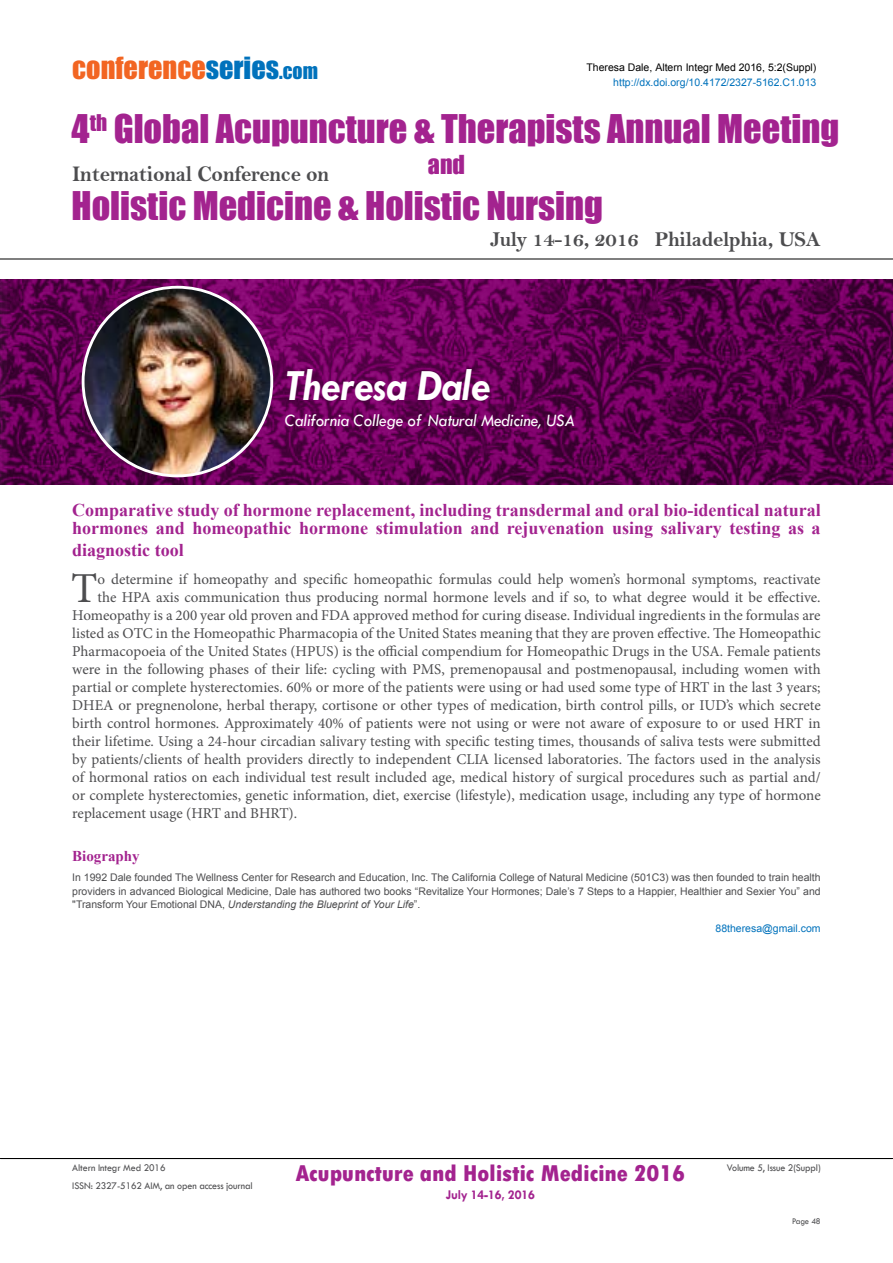
<style>
.page{position:relative;width:893px;height:1263px;background:#fff}
.page>*{position:absolute;margin:0;border:0;box-sizing:border-box;transform-origin:0 0}
.t1{font:italic 700 45px "Tw Cen";letter-spacing:-.01em;color:#fff;scale:.95 1}
.t2{font:42.75px "Minion Pro";color:#4d4d4f}
.t3{font:36.3px "Impact";color:#a3238f}
.t4{font:28.2px "Impact";color:#f26522}
.t5{font:800 condensed 24px "Tw Cen";letter-spacing:-.01em;color:#a3238f;scale:1.1 1}
.t6{font:24px "Impact";color:#a3238f}
.t7{font:22.5px "Bell MT Bold";letter-spacing:-.01em;color:#4d4d4f;scale:.95 1}
.t8{font:21.3px "Bell MT Bold";letter-spacing:-.015em;color:#4d4d4f}
.t9{font:700 18px/18px "Times New Roman";color:#a3238f}
.t10{font:italic 18px "Tw Cen";letter-spacing:-.01em;color:#fff;scale:.95 1}
.t11{font:15px "Minion Pro";color:#4d4d4f}
.t12{font:700 15px "Times New Roman";color:#a3238f}
.t13{font:700 13.5px "Tw Cen";letter-spacing:-.01em;color:#a3238f;scale:.95 1}
.t14{font:10.5px/13.5px "Arial";color:#4d4d4f;text-align:justify}
.t15{font:10.5px "Tw Cen";letter-spacing:-.01em;color:#4d4d4f;scale:.95 1}
.t16{font:10.5px "Arial";color:#0072bc}
.t17{font:10.5px "Arial";color:#000}
.t18{font:9px "Tw Cen";letter-spacing:-.02em;color:#4d4d4f;scale:.95 1}
.s1{color:#0072bc}
.s2{font-size:19.8px;color:#0072bc}
.s3{font-style:italic}
</style>
<div class="page">
<hr style="left:0;top:259px;width:893px;height:1px;background:#000">
<hr style="left:0;top:1158px;width:893px;height:1px;background:#000">
<img style="left:0;top:279px;width:893px;height:205px">
<img style="left:83px;top:287px;width:189px;height:189px;border-radius:94px">
<h3 class="t4" style="left:72px;top:46px;width:247px">conference<span class="s1">series</span><span class="s2">.com</span></h3>
<p class="t17" style="left:586px;top:61px;width:231px">Theresa Dale, Altern Integr Med 2016, 5:2(Suppl)</p>
<p class="t16" style="left:613px;top:75px;width:205px">http://dx.doi.org/10.4172/2327-5162.C1.013</p>
<h3 class="t3" style="left:72px;top:100px;width:769px">4<sup>th</sup> Global Acupuncture &amp; Therapists Annual Meeting</h3>
<h3 class="t7" style="left:72px;top:161px;width:272px">International Conference on</h3>
<h3 class="t3" style="left:72px;top:177px;width:533px">Holistic Medicine &amp; Holistic Nursing</h3>
<h3 class="t6" style="left:428px;top:146px;width:39px">and</h3>
<h3 class="t8" style="left:490px;top:226px;width:332px">July 14-16, 2016 Philadelphia, USA</h3>
<h1 class="t1" style="left:285px;top:358px;width:218px">Theresa Dale</h1>
<p class="t10" style="left:285px;top:409px;width:307px">California College of Natural Medicine, USA</p>
<p class="t9" style="left:72px;top:501px;width:750px">Comparative study of hormone replacement, including transdermal and oral bio-identical natural hormones and homeopathic hormone stimulation and rejuvenation using salivary testing as a</p>
<p class="t9" style="left:72px;top:540px;width:113px">diagnostic tool</p>
<h2 class="t2" style="left:71px;top:560px;width:28px">T</h2>
<p class="t11" style="left:97px;top:569px;width:725px">o determine if homeopathy and specific homeopathic formulas could help women’s hormonal symptoms, reactivate</p>
<p class="t11" style="left:97px;top:587px;width:725px">the HPA axis communication thus producing normal hormone levels and if so, to what degree would it be effective.</p>
<p class="t11" style="left:72px;top:605px;width:750px">Homeopathy is a 200 year old proven and FDA approved method for curing disease. Individual ingredients in the formulas are</p>
<p class="t11" style="left:72px;top:623px;width:750px">listed as OTC in the Homeopathic Pharmacopia of the United States meaning that they are proven effective. The Homeopathic</p>
<p class="t11" style="left:72px;top:641px;width:750px">Pharmacopoeia of the United States (HPUS) is the official compendium for Homeopathic Drugs in the USA. Female patients</p>
<p class="t11" style="left:72px;top:659px;width:750px">were in the following phases of their life: cycling with PMS, premenopausal and postmenopausal, including women with</p>
<p class="t11" style="left:72px;top:677px;width:750px">partial or complete hysterectomies. 60% or more of the patients were using or had used some type of HRT in the last 3 years;</p>
<p class="t11" style="left:72px;top:695px;width:750px">DHEA or pregnenolone, herbal therapy, cortisone or other types of medication, birth control pills, or IUD’s which secrete</p>
<p class="t11" style="left:72px;top:713px;width:750px">birth control hormones. Approximately 40% of patients were not using or were not aware of exposure to or used HRT in</p>
<p class="t11" style="left:72px;top:731px;width:750px">their lifetime. Using a 24-hour circadian salivary testing with specific testing times, thousands of saliva tests were submitted</p>
<p class="t11" style="left:72px;top:749px;width:750px">by patients/clients of health providers directly to independent CLIA licensed laboratories. The factors used in the analysis</p>
<p class="t11" style="left:72px;top:767px;width:750px">of hormonal ratios on each individual test result included age, medical history of surgical procedures such as partial and/</p>
<p class="t11" style="left:72px;top:785px;width:750px">or complete hysterectomies, genetic information, diet, exercise (lifestyle), medication usage, including any type of hormone</p>
<p class="t11" style="left:72px;top:803px;width:226px">replacement usage (HRT and BHRT).</p>
<p class="t12" style="left:72px;top:846px;width:69px">Biography</p>
<p class="t14" style="left:72px;top:871px;width:750px">In 1992 Dale founded The Wellness Center for Research and Education, Inc. The California College of Natural Medicine (501C3) was then founded to train health providers in advanced Biological Medicine, Dale has authored two books “Revitalize Your Hormones; Dale’s 7 Steps to a Happier, Healthier and Sexier You” and "Transform Your Emotional DNA, <span class="s3">Understanding the Blueprint of Your Life</span>”.</p>
<p class="t16" style="left:715px;top:922px;width:107px">88theresa@gmail.com</p>
<h3 class="t5" style="left:295px;top:1159px;width:355px">Acupuncture and Holistic Medicine 2016</h3>
<p class="t13" style="left:446px;top:1186px;width:95px">July 14-16, 2016</p>
<p class="t15" style="left:72px;top:1162px;width:100px">Altern Integr Med 2016</p>
<p class="t15" style="left:727px;top:1162px;width:100px">Volume 5, Issue 2(Suppl)</p>
<p class="t15" style="left:72px;top:1179px;width:191px">ISSN: 2327-5162 AIM, an open access journal</p>
<p class="t18" style="left:792px;top:1215px;width:32px">Page 48</p>
</div>
